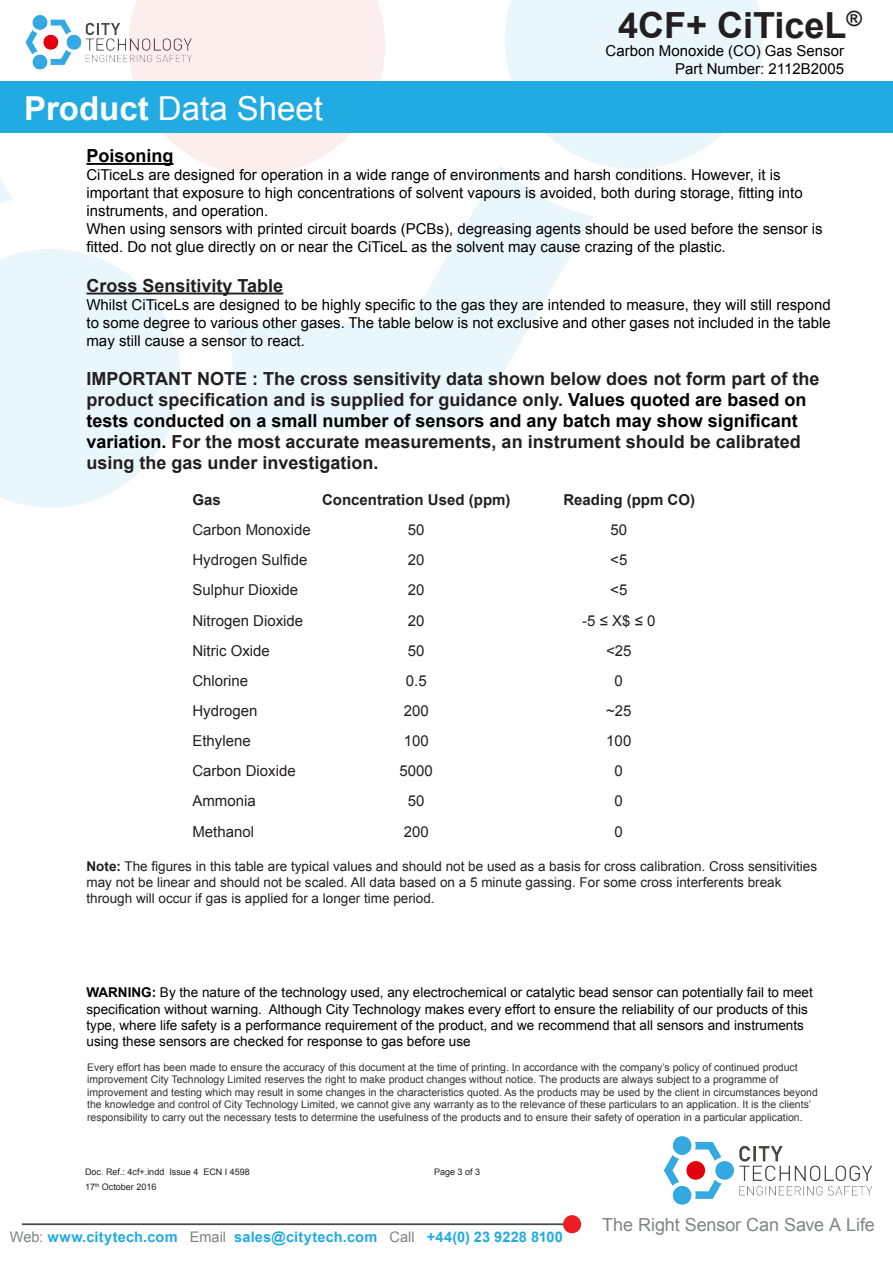
<style>
.page{position:relative;width:893px;height:1263px;background:#fff}
.page>*{position:absolute;margin:0;border:0;box-sizing:border-box;transform-origin:0 0}
.t1{font:700 36px "Arial";color:#231f20}
.t2{font:33px "Arial";color:#fff}
.Body_text__first_par{font:700 18px/21px "Arial";color:#231f20}
.t3{font:18px "Arial";letter-spacing:-.005em;color:#818386}
.t4{font:700 18px "Arial";color:#000}
.t5{font:15px/18px "Arial";color:#000}
.t6{font:15px "Arial";color:#231f20}
.t7{font:700 15px "Arial";color:#231f20}
.t8{font:700 14.55px "Arial";letter-spacing:.01em;color:#22abe2}
.t9{font:13.5px/16.2px "Arial";color:#000}
.specification2{font:13.5px/16.2px "Arial";color:#231f20}
.t10{font:10.5px/12.6px "Arial";color:#333}
.t11{font:9px "Arial";color:#231f20}
.s1{font-weight:700}
.s2{color:#000}
.s3{font-weight:400;color:#808181}
</style>
<div class="page">
<img style="left:25px;top:15px;width:103px;height:55px">
<svg style="left:225px;top:165px;width:368px;height:264px"></svg>
<svg style="left:0;top:81px;width:13px;height:123px"></svg>
<svg style="left:0;top:249px;width:180px;height:259px;fill:#e9f6fc"></svg>
<svg style="left:505px;top:0;width:258px;height:169px"></svg>
<svg style="left:128px;top:0;width:257px;height:175px"></svg>
<div style="left:0;top:82px;width:893px;height:51px;background:#22abe2"></div>
<hr style="left:22px;top:1223px;width:554px;height:2px;background:#4b4c4d">
<div style="left:563px;top:1215px;width:18px;height:18px;background:#ee1d23;border-radius:50%"></div>
<img style="left:664px;top:1136px;width:208px;height:69px">
<hr style="left:86px;top:163px;width:87px;height:2px;background:#000">
<hr style="left:86px;top:293px;width:197px;height:1px;background:#231f20">
<h2 class="t2" style="left:24px;top:86px;width:300px"><span class="s1">Product</span> Data Sheet</h2>
<h1 class="t1" style="left:618px;top:1px;width:245px">4CF+ CiTiceL<sup>®</sup></h1>
<h3 class="t5" style="left:606px;top:42px;width:240px;text-align:right">Carbon Monoxide (CO) Gas Sensor<br>Part Number: 2112B2005</h3>
<p class="t4" style="left:86px;top:144px;width:89px">Poisoning</p>
<p class="t5" style="left:86px;top:166px;width:718px">CiTiceLs are designed for operation in a wide range of environments and harsh conditions. However, it is important that exposure to high concentrations of solvent vapours is avoided, both during storage, fitting into instruments, and operation.</p>
<p class="t5" style="left:86px;top:220px;width:738px">When using sensors with printed circuit boards (PCBs), degreasing agents should be used before the sensor is fitted. Do not glue directly on or near the CiTiceL as the solvent may cause crazing of the plastic.</p>
<p class="Body_text__first_par" style="left:86px;top:275px;width:198px">Cross Sensitivity Table</p>
<p class="t5" style="left:86px;top:295px;width:746px;text-align:justify">Whilst CiTiceLs are designed to be highly specific to the gas they are intended to measure, they will still respond to some degree to various other gases. The table below is not exclusive and other gases not included in the table may still cause a sensor to react.</p>
<p class="Body_text__first_par" style="left:86px;top:368px;width:734px">IMPORTANT NOTE : The cross sensitivity data shown below does not form part of the product specification and is supplied for guidance only. <span class="s2">Values quoted are based on tests conducted on a small number of sensors and any batch may show significant variation.</span> For the most accurate measurements, an instrument should be calibrated using the gas under investigation.</p>
<p class="t7" style="left:192px;top:490px;width:30px">Gas</p>
<p class="t7" style="left:322px;top:490px;width:190px">Concentration Used (ppm)</p>
<p class="t7" style="left:563px;top:490px;width:133px">Reading (ppm CO)</p>
<p class="t6" style="left:192px;top:520px;width:120px">Carbon Monoxide</p>
<p class="t6" style="left:408px;top:520px;width:18px">50</p>
<p class="t6" style="left:610px;top:520px;width:18px">50</p>
<p class="t6" style="left:192px;top:550px;width:117px">Hydrogen Sulfide</p>
<p class="t6" style="left:408px;top:550px;width:18px">20</p>
<p class="t6" style="left:610px;top:550px;width:19px">&lt;5</p>
<p class="t6" style="left:192px;top:580px;width:107px">Sulphur Dioxide</p>
<p class="t6" style="left:408px;top:580px;width:18px">20</p>
<p class="t6" style="left:610px;top:580px;width:19px">&lt;5</p>
<p class="t6" style="left:192px;top:610px;width:112px">Nitrogen Dioxide</p>
<p class="t6" style="left:408px;top:610px;width:18px">20</p>
<p class="t6" style="left:582px;top:610px;width:75px">-5 ≤ X$ ≤ 0</p>
<p class="t6" style="left:192px;top:641px;width:79px">Nitric Oxide</p>
<p class="t6" style="left:408px;top:641px;width:18px">50</p>
<p class="t6" style="left:606px;top:641px;width:27px">&lt;25</p>
<p class="t6" style="left:192px;top:671px;width:57px">Chlorine</p>
<p class="t6" style="left:406px;top:671px;width:22px">0.5</p>
<p class="t6" style="left:615px;top:671px;width:10px">0</p>
<p class="t6" style="left:192px;top:701px;width:67px">Hydrogen</p>
<p class="t6" style="left:404px;top:701px;width:27px">200</p>
<p class="t6" style="left:606px;top:701px;width:27px">~25</p>
<p class="t6" style="left:192px;top:731px;width:60px">Ethylene</p>
<p class="t6" style="left:404px;top:731px;width:27px">100</p>
<p class="t6" style="left:606px;top:731px;width:27px">100</p>
<p class="t6" style="left:192px;top:761px;width:105px">Carbon Dioxide</p>
<p class="t6" style="left:400px;top:761px;width:35px">5000</p>
<p class="t6" style="left:615px;top:761px;width:10px">0</p>
<p class="t6" style="left:192px;top:791px;width:65px">Ammonia</p>
<p class="t6" style="left:408px;top:791px;width:18px">50</p>
<p class="t6" style="left:615px;top:791px;width:10px">0</p>
<p class="t6" style="left:192px;top:821px;width:63px">Methanol</p>
<p class="t6" style="left:404px;top:821px;width:27px">200</p>
<p class="t6" style="left:615px;top:821px;width:10px">0</p>
<p class="specification2" style="left:87px;top:858px;width:732px"><span class="s1">Note:</span> The figures in this table are typical values and should not be used as a basis for cross calibration. Cross sensitivities may not be linear and should not be scaled. All data based on a 5 minute gassing. For some cross interferents break through will occur if gas is applied for a longer time period.</p>
<p class="t9" style="left:86px;top:985px;width:728px"><span class="s1">WARNING:</span> By the nature of the technology used, any electrochemical or catalytic bead sensor can potentially fail to meet specification without warning. Although City Technology makes every effort to ensure the reliability of our products of this type, where life safety is a performance requirement of the product, and we recommend that all sensors and instruments using these sensors are checked for response to gas before use</p>
<p class="t10" style="left:87px;top:1061px;width:732px">Every effort has been made to ensure the accuracy of this document at the time of printing. In accordance with the company’s policy of continued product improvement City Technology Limited reserves the right to make product changes without notice. The products are always subject to a programme of improvement and testing which may result in some changes in the characteristics quoted. As the products may be used by the client in circumstances beyond the knowledge and control of City Technology Limited, we cannot give any warranty as to the relevance of these particulars to an application. It is the clients’ responsibility to carry out the necessary tests to determine the usefulness of the products and to ensure their safety of operation in a particular application.</p>
<p class="t11" style="left:85px;top:1166px;width:166px">Doc. Ref.: 4cf+.indd Issue 4 ECN I 4598</p>
<p class="t11" style="left:434px;top:1166px;width:48px">Page 3 of 3</p>
<p class="t11" style="left:85px;top:1181px;width:73px">17<sup>th</sup> October 2016</p>
<h3 class="t8" style="left:10px;top:1227px;width:555px"><span class="s3">Web:</span> www.citytech.com <span class="s3">Email</span> sales@citytech.com <span class="s3">Call</span> +44(0) 23 9228 8100</h3>
<h3 class="t3" style="left:602px;top:1213px;width:274px">The Right Sensor Can Save A Life</h3>
</div>
